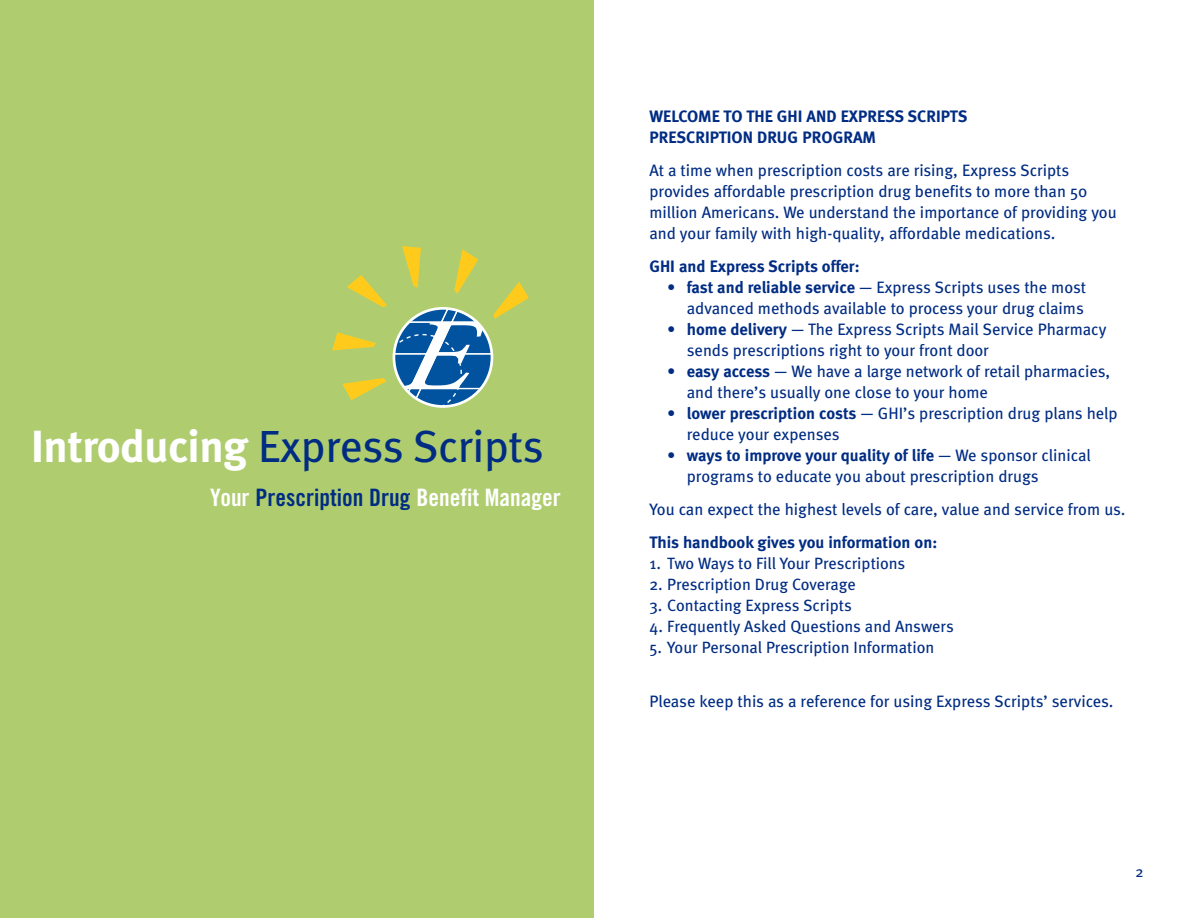
<style>
.page{position:relative;width:1188px;height:918px;background:#fff}
.page>*{position:absolute;margin:0;border:0;box-sizing:border-box;transform-origin:0 0}
.t1{font:45px "Meta";letter-spacing:-.01em;color:#002c83}
.t2{font:24px "Trade Gothic Bold Cond Twenty";color:#fff}
.t3{font:16.5px/21px "Meta";color:#002c83}
.t4{font:700 16.5px/21px "Meta";color:#002c83}
.t5{font:16.35px "Meta";color:#002c83}
.t6{font:15px "Meta";color:#002c83}
.s1{font-weight:700;color:#fff}
.s2{color:#002c83}
.s3{font-weight:700}
</style>
<div class="page">
<div style="left:0;top:0;width:594px;height:918px;background:#afcd6f"></div>
<svg style="left:394px;top:308px;width:98px;height:98px"></svg>
<hr style="left:394px;top:353px;width:98px;height:2px;background:#fff">
<hr style="left:403px;top:388px;width:81px;height:1px;background:#fff">
<svg style="left:396px;top:308px;width:87px;height:97px;background:#578eb1"></svg>
<div style="left:393px;top:307px;width:100px;height:101px;border:3px solid #fff;border-radius:50%"></div>
<svg style="left:493px;top:282px;width:36px;height:37px"></svg>
<svg style="left:454px;top:249px;width:24px;height:45px"></svg>
<svg style="left:402px;top:246px;width:19px;height:42px"></svg>
<svg style="left:347px;top:275px;width:40px;height:32px"></svg>
<svg style="left:332px;top:332px;width:44px;height:18px"></svg>
<svg style="left:342px;top:378px;width:45px;height:22px"></svg>
<h1 class="t1" style="left:31px;top:431px;width:514px"><span class="s1">Introducing</span> Express Scripts</h1>
<h2 class="t2" style="left:210px;top:489px;width:352px">Your <span class="s2">Prescription Drug</span> Benefit Manager</h2>
<p class="t4" style="left:649px;top:105px;width:319px">WELCOME TO THE GHI AND EXPRESS SCRIPTS<br>PRESCRIPTION DRUG PROGRAM</p>
<p class="t3" style="left:649px;top:161px;width:469px">At a time when prescription costs are rising, Express Scripts provides affordable prescription drug benefits to more than 50 million Americans. We understand the importance of providing you and your family with high-quality, affordable medications.</p>
<p class="t4" style="left:649px;top:255px;width:212px">GHI and Express Scripts offer:</p>
<p class="t3" style="left:667px;top:278px;width:420px;text-align:right">• <span class="s3">fast and reliable service</span> — Express Scripts uses the most advanced methods available to process your drug claims</p>
<p class="t3" style="left:687px;top:320px;width:421px;text-indent:-20px">• <span class="s3">home delivery</span> — The Express Scripts Mail Service Pharmacy sends prescriptions right to your front door</p>
<p class="t3" style="left:687px;top:362px;width:425px;text-indent:-20px">• <span class="s3">easy access</span> — We have a large network of retail pharmacies, and there’s usually one close to your home</p>
<p class="t3" style="left:687px;top:404px;width:432px;text-indent:-20px">• <span class="s3">lower prescription costs</span> — GHI’s prescription drug plans help reduce your expenses</p>
<p class="t3" style="left:687px;top:446px;width:406px;text-indent:-20px">• <span class="s3">ways to improve your quality of life</span> — We sponsor clinical programs to educate you about prescription drugs</p>
<p class="t3" style="left:649px;top:500px;width:478px">You can expect the highest levels of care, value and service from us.</p>
<p class="t4" style="left:649px;top:531px;width:289px">This handbook gives you information on:</p>
<p class="t5" style="left:649px;top:557px;width:257px">1. Two Ways to Fill Your Prescriptions</p>
<p class="t5" style="left:649px;top:578px;width:208px">2. Prescription Drug Coverage</p>
<p class="t5" style="left:649px;top:599px;width:204px">3. Contacting Express Scripts</p>
<p class="t5" style="left:649px;top:620px;width:306px">4. Frequently Asked Questions and Answers</p>
<p class="t5" style="left:649px;top:641px;width:286px">5. Your Personal Prescription Information</p>
<p class="t3" style="left:649px;top:692px;width:466px">Please keep this as a reference for using Express Scripts’ services.</p>
<p class="t6" style="left:1136px;top:866px;width:10px">2</p>
</div>
